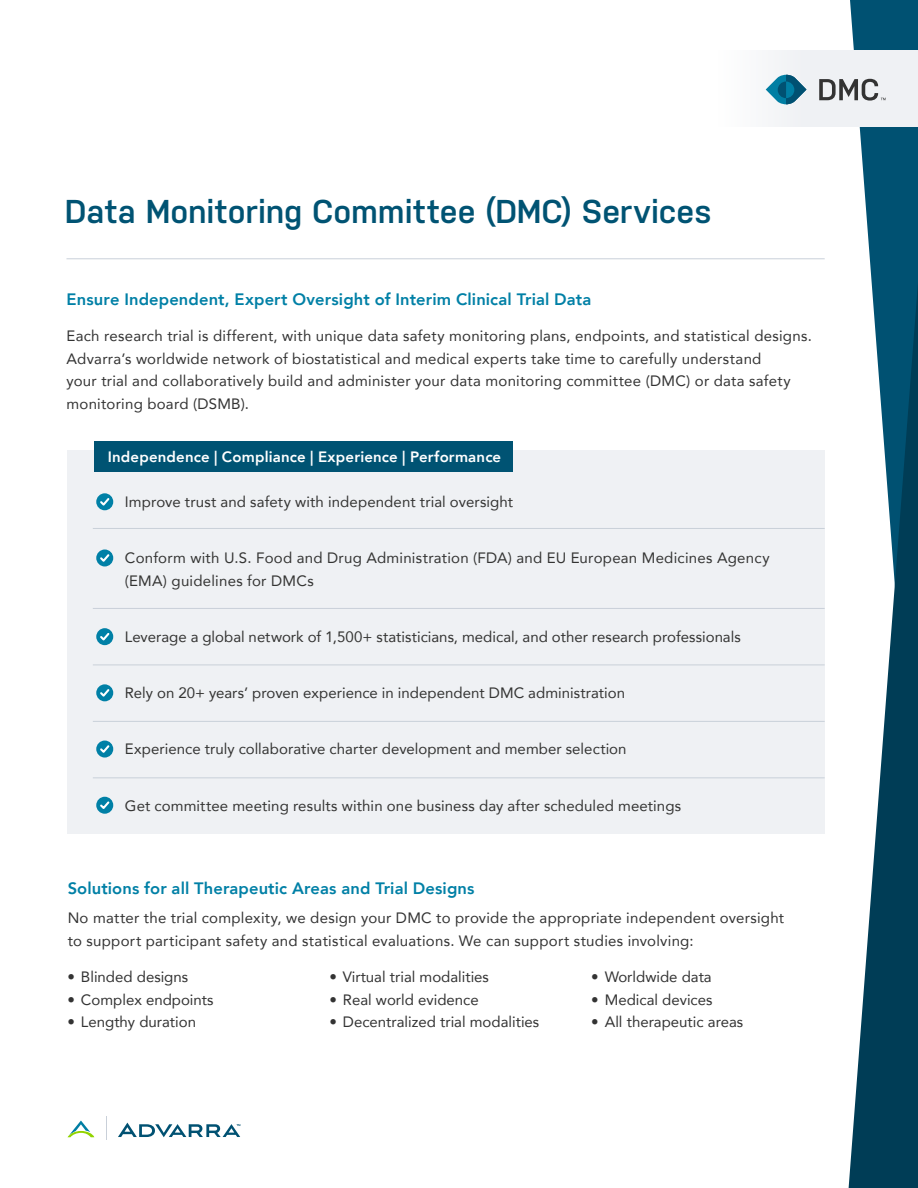
<style>
.page{position:relative;width:918px;height:1188px;background:#fff}
.page>*{position:absolute;margin:0;border:0;box-sizing:border-box;transform-origin:0 0}
.t1{font:600 33px "Nudista";letter-spacing:-.005em;color:#005373}
.t2{font:800 16.5px "Avenir";letter-spacing:.01em;color:#0080a6}
.t3{font:15px/22.5px "Avenir";letter-spacing:.015em;color:#333}
.t4{font:15px/22.5px "Avenir";letter-spacing:.005em;color:#343433}
.t5{font:800 15px "Avenir";letter-spacing:.01em;color:#fff}
</style>
<div class="page">
<div style="left:850px;top:0;width:68px;height:28px;background:#005172"></div>
<svg style="left:848px;top:28px;width:70px;height:1160px"></svg>
<div style="left:718px;top:50px;width:200px;height:77px;background:#eff1f4"></div>
<svg style="left:106px;top:1116px;width:1px;height:24px"></svg>
<svg style="left:68px;top:1121px;width:26px;height:17px"></svg>
<svg style="left:118px;top:1123px;width:122px;height:14px"></svg>
<hr style="left:66px;top:259px;width:759px;height:1px;background:#c9d0d9">
<div style="left:68px;top:450px;width:757px;height:384px;background:#eff1f4"></div>
<svg style="left:96px;top:741px;width:17px;height:17px"></svg>
<svg style="left:98px;top:743px;width:13px;height:12px"></svg>
<svg style="left:96px;top:684px;width:17px;height:17px"></svg>
<svg style="left:98px;top:687px;width:13px;height:12px"></svg>
<svg style="left:96px;top:628px;width:17px;height:17px"></svg>
<svg style="left:98px;top:631px;width:13px;height:12px"></svg>
<svg style="left:96px;top:549px;width:17px;height:17px"></svg>
<svg style="left:98px;top:552px;width:13px;height:12px"></svg>
<svg style="left:96px;top:493px;width:17px;height:17px"></svg>
<svg style="left:98px;top:496px;width:13px;height:12px"></svg>
<hr style="left:93px;top:608px;width:732px;height:1px;background:#c9d0d9">
<hr style="left:93px;top:665px;width:732px;height:1px;background:#c9d0d9">
<hr style="left:93px;top:721px;width:732px;height:1px;background:#c9d0d9">
<hr style="left:93px;top:778px;width:732px;height:1px;background:#c9d0d9">
<svg style="left:96px;top:797px;width:17px;height:17px"></svg>
<svg style="left:98px;top:800px;width:13px;height:11px"></svg>
<hr style="left:93px;top:528px;width:732px;height:1px;background:#c9d0d9">
<div style="left:95px;top:441px;width:418px;height:31px;background:#005373"></div>
<svg style="left:819px;top:79px;width:67px;height:22px"></svg>
<svg style="left:766px;top:75px;width:40px;height:30px"></svg>
<h1 class="t1" style="left:65px;top:193px;width:648px">Data Monitoring Committee (DMC) Services</h1>
<p class="t2" style="left:66px;top:287px;width:526px">Ensure Independent, Expert Oversight of Interim Clinical Trial Data</p>
<p class="t3" style="left:66px;top:324px;width:747px">Each research trial is different, with unique data safety monitoring plans, endpoints, and statistical designs.<br>Advarra’s worldwide network of biostatistical and medical experts take time to carefully understand<br>your trial and collaboratively build and administer your data monitoring committee (DMC) or data safety monitoring board (DSMB).</p>
<p class="t5" style="left:108px;top:445px;width:395px">Independence | Compliance | Experience | Performance</p>
<p class="t4" style="left:125px;top:490px;width:390px">Improve trust and safety with independent trial oversight</p>
<p class="t4" style="left:125px;top:546px;width:646px">Conform with U.S. Food and Drug Administration (FDA) and EU European Medicines Agency (EMA) guidelines for DMCs</p>
<p class="t4" style="left:125px;top:625px;width:617px">Leverage a global network of 1,500+ statisticians, medical, and other research professionals</p>
<p class="t4" style="left:125px;top:681px;width:502px">Rely on 20+ years’ proven experience in independent DMC administration</p>
<p class="t4" style="left:125px;top:738px;width:503px">Experience truly collaborative charter development and member selection</p>
<p class="t4" style="left:125px;top:794px;width:558px">Get committee meeting results within one business day after scheduled meetings</p>
<p class="t2" style="left:68px;top:875px;width:408px">Solutions for all Therapeutic Areas and Trial Designs</p>
<p class="t3" style="left:68px;top:906px;width:718px">No matter the trial complexity, we design your DMC to provide the appropriate independent oversight to support participant safety and statistical evaluations. We can support studies involving:</p>
<p class="t3" style="left:67px;top:965px;width:122px">• Blinded designs</p>
<p class="t3" style="left:67px;top:988px;width:148px">• Complex endpoints</p>
<p class="t3" style="left:67px;top:1010px;width:130px">• Lengthy duration</p>
<p class="t3" style="left:329px;top:965px;width:161px">• Virtual trial modalities</p>
<p class="t3" style="left:329px;top:988px;width:151px">• Real world evidence</p>
<p class="t3" style="left:329px;top:1010px;width:211px">• Decentralized trial modalities</p>
<p class="t3" style="left:591px;top:965px;width:122px">• Worldwide data</p>
<p class="t3" style="left:591px;top:988px;width:123px">• Medical devices</p>
<p class="t3" style="left:591px;top:1010px;width:153px">• All therapeutic areas</p>
</div>
